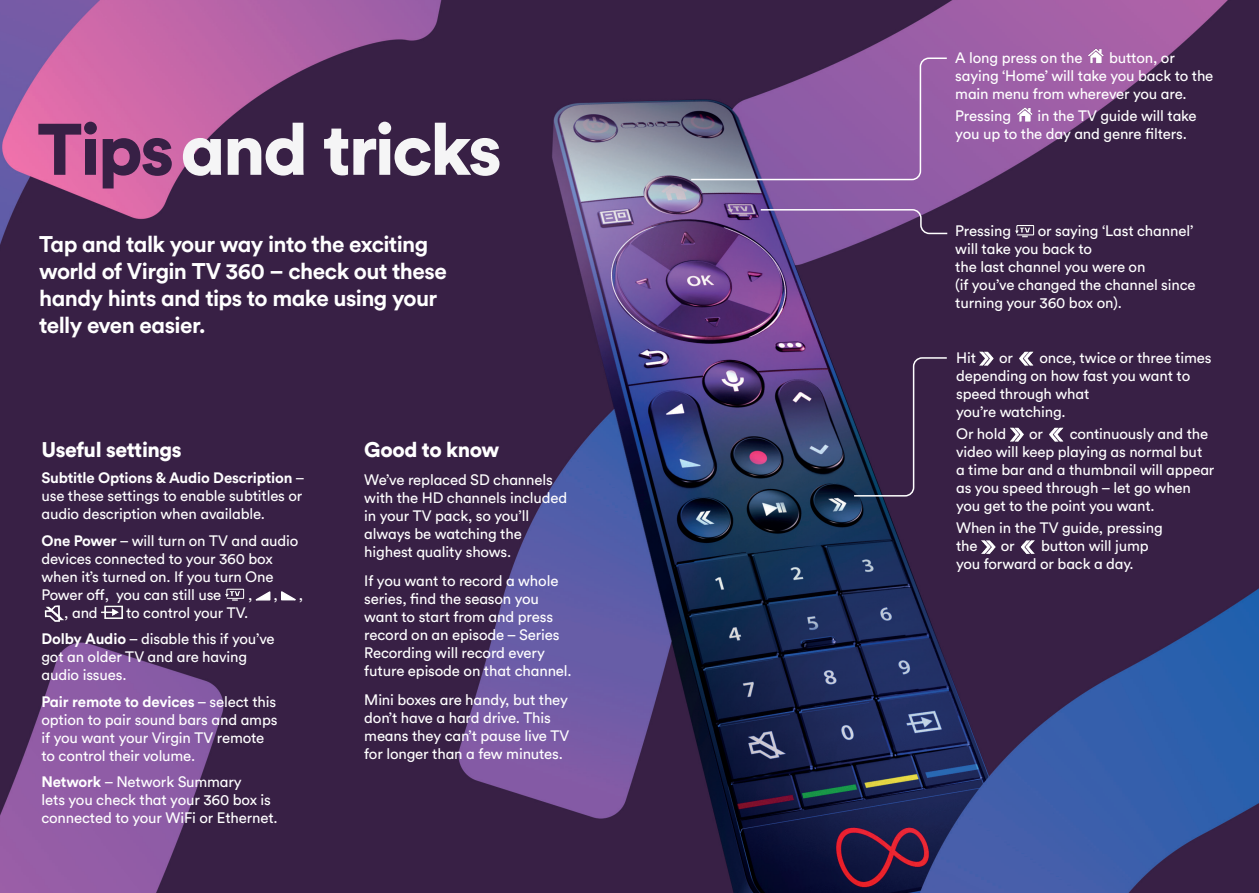
<style>
.page{position:relative;width:1259px;height:893px;background:#fff}
.page>*{position:absolute;margin:0;border:0;box-sizing:border-box;transform-origin:0 0}
.Subheader_1{font:900 72px "VM Circular Yell";letter-spacing:-.035em;color:#f5f5f6}
.Sub_headline_1{font:700 22.5px/27px "VM Circular Shout";letter-spacing:-.025em;color:#fff}
.Sub_headline_2{font:900 21px "VM Circular Yell";letter-spacing:-.02em;color:#fff}
.Body{font:15px/18px "VM Circular Chat";letter-spacing:-.01em;color:#fff}
.s1{color:#372045}
.s2{font-family:"VM Circular Shout";font-weight:700}
</style>
<div class="page">
<img style="left:0;top:0;width:1259px;height:893px">
<img style="left:1086px;top:43px;width:23px;height:27px">
<img style="left:1014px;top:102px;width:23px;height:27px">
<img style="left:1011px;top:221px;width:27px;height:20px">
<svg style="left:689px;top:57px;width:259px;height:124px;background:#7f5894"></svg>
<img style="left:976px;top:345px;width:23px;height:27px">
<img style="left:1016px;top:345px;width:23px;height:27px">
<img style="left:1006px;top:421px;width:23px;height:28px">
<img style="left:1046px;top:421px;width:23px;height:28px">
<img style="left:977px;top:534px;width:24px;height:27px">
<img style="left:1018px;top:534px;width:23px;height:27px">
<img style="left:221px;top:584px;width:27px;height:20px">
<svg style="left:254px;top:589px;width:17px;height:13px"></svg>
<svg style="left:280px;top:589px;width:17px;height:13px"></svg>
<img style="left:41px;top:605px;width:23px;height:19px">
<img style="left:98px;top:600px;width:28px;height:24px">
<svg style="left:852px;top:356px;width:96px;height:141px;background:#372448"></svg>
<svg style="left:759px;top:208px;width:189px;height:27px;background:#7a5695"></svg>
<p class="Subheader_1" style="left:37px;top:99px;width:466px"><span class="s1">Tips</span>and tricks</p>
<p class="Sub_headline_1" style="left:39px;top:229px;width:409px">Tap and talk your way into the exciting world of Virgin TV 360 – check out these handy hints and tips to make using your telly even easier.</p>
<p class="Sub_headline_2" style="left:41px;top:435px;width:142px">Useful settings</p>
<p class="Body" style="left:41px;top:468px;width:265px"><span class="s2">Subtitle Options &amp; Audio Description</span> – use these settings to enable subtitles or audio description when available.</p>
<p class="Body" style="left:41px;top:531px;width:258px"><span class="s2">One Power</span> – will turn on TV and audio devices connected to your 360 box when it’s turned on. If you turn One<br>Power off, you can still use</p>
<p class="Body" style="left:248px;top:585px;width:6px">,</p>
<p class="Body" style="left:273px;top:585px;width:6px">,</p>
<p class="Body" style="left:299px;top:585px;width:6px">,</p>
<p class="Body" style="left:64px;top:603px;width:35px">, and</p>
<p class="Body" style="left:126px;top:603px;width:124px">to control your TV.</p>
<p class="Body" style="left:41px;top:629px;width:235px"><span class="s2">Dolby Audio</span> – disable this if you’ve got an older TV and are having audio issues.</p>
<p class="Body" style="left:41px;top:692px;width:237px"><span class="s2">Pair remote to devices</span> – select this option to pair sound bars and amps if you want your Virgin TV remote to control their volume.</p>
<p class="Body" style="left:41px;top:772px;width:238px"><span class="s2">Network</span> – Network Summary<br>lets you check that your 360 box is connected to your WiFi or Ethernet.</p>
<p class="Sub_headline_2" style="left:364px;top:435px;width:137px">Good to know</p>
<p class="Body" style="left:364px;top:470px;width:204px">We’ve replaced SD channels with the HD channels included in your TV pack, so you’ll always be watching the highest quality shows.</p>
<p class="Body" style="left:364px;top:571px;width:209px">If you want to record a whole series, find the season you want to start from and press record on an episode – Series<br>Recording will record every future episode on that channel.</p>
<p class="Body" style="left:364px;top:690px;width:206px">Mini boxes are handy, but they don’t have a hard drive. This means they can’t pause live TV for longer than a few minutes.</p>
<p class="Body" style="left:955px;top:48px;width:129px">A long press on the</p>
<p class="Body" style="left:955px;top:48px;width:260px;text-indent:154px">button, or saying ‘Home’ will take you back to the main menu from wherever you are.</p>
<p class="Body" style="left:955px;top:106px;width:57px">Pressing</p>
<p class="Body" style="left:955px;top:106px;width:243px;text-indent:82px">in the TV guide will take you up to the day and genre filters.</p>
<p class="Body" style="left:955px;top:221px;width:242px;text-indent:82px">or saying ‘Last channel’ will take you back to<br>the last channel you were on<br>(if you’ve changed the channel since turning your 360 box on).</p>
<p class="Body" style="left:955px;top:221px;width:57px">Pressing</p>
<p class="Body" style="left:956px;top:348px;width:257px;text-indent:83px">once, twice or three times depending on how fast you want to speed through what<br>you’re watching.</p>
<p class="Body" style="left:956px;top:424px;width:52px">Or hold</p>
<p class="Body" style="left:1029px;top:424px;width:15px">or</p>
<p class="Body" style="left:956px;top:348px;width:21px">Hit</p>
<p class="Body" style="left:999px;top:348px;width:15px">or</p>
<p class="Body" style="left:956px;top:424px;width:260px;text-indent:114px">continuously and the video will keep playing as normal but a time bar and a thumbnail will appear as you speed through – let go when you get to the point you want.</p>
<p class="Body" style="left:956px;top:518px;width:208px">When in the TV guide, pressing the</p>
<p class="Body" style="left:956px;top:536px;width:194px;text-indent:85px">button will jump you forward or back a day.</p>
<p class="Body" style="left:1000px;top:536px;width:15px">or</p>
</div>
